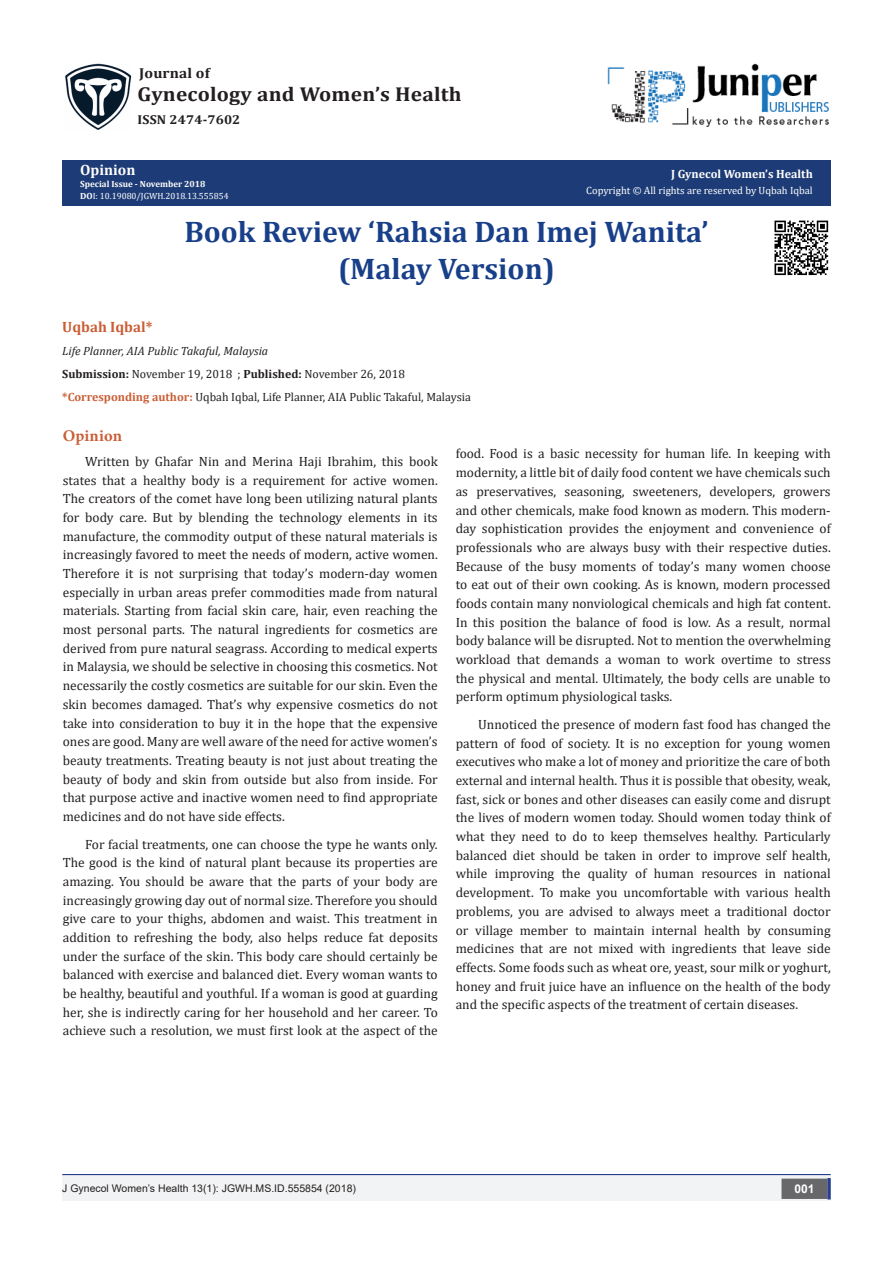
<style>
.page{position:relative;width:893px;height:1263px;background:#fff}
.page>*{position:absolute;margin:0;border:0;box-sizing:border-box;transform-origin:0 0}
.t1{font:700 29.85px/37.3px "Cambria";color:#183f89;text-align:center}
.t2{font:700 20.1px "Cambria";letter-spacing:.01em;color:#231f20;scale:1.06 1}
.t3{font:700 16.5px "Minion Pro";letter-spacing:.01em;color:#ca5f37}
.t4{font:700 15px "Cambria";color:#ca5f37}
.t5{font:700 15px "Cambria";color:#fffefc}
.t6{font:700 14.4px "Cambria";letter-spacing:.01em;color:#231f20;scale:1.06 1}
.t7{font:13.5px/18.8px "Cambria";color:#231f20;text-align:justify}
.t8{font:700 12.9px "Cambria";letter-spacing:.01em;color:#231f20;scale:1.06 1}
.t9{font:12px "Cambria";color:#231f20}
.t10{font:italic 12px "Cambria";color:#231f20}
.t11{font:700 12px "Cambria";color:#fffefc}
.t12{font:700 12px "Arial";color:#fff}
.t13{font:10.5px "Arial";color:#231f20}
.t14{font:10.5px "Cambria";color:#fff}
.t15{font:9px "Cambria";color:#fff}
.t16{font:700 9px "Cambria";color:#fffefc}
.s1{font-weight:700}
.s2{color:#fffefc}
.s3{font-weight:700;color:#ca5f37}
</style>
<div class="page">
<div style="left:62px;top:160px;width:769px;height:45px;background:#1d3c77"></div>
<div style="left:62px;top:1175px;width:441px;height:26px;background:#f2f3f4"></div>
<div style="left:503px;top:1175px;width:328px;height:26px;background:#f2f3f4"></div>
<div style="left:782px;top:1179px;width:45px;height:19px;background:#68676a"></div>
<div style="left:781px;top:1178px;width:46px;height:21px;border:2px solid #68676a"></div>
<svg style="left:827px;top:1178px;width:4px;height:21px"></svg>
<img style="left:65px;top:63px;width:66px;height:67px">
<img style="left:607px;top:63px;width:222px;height:64px">
<hr style="left:62px;top:1174px;width:769px;height:1px;background:#253f8e">
<img style="left:774px;top:220px;width:55px;height:56px">
<p class="t6" style="left:139px;top:63px;width:68px">Journal of</p>
<p class="t2" style="left:138px;top:80px;width:307px">Gynecology and Women’s Health</p>
<p class="t8" style="left:138px;top:110px;width:98px">ISSN 2474-7602</p>
<p class="t5" style="left:80px;top:159px;width:57px">Opinion</p>
<p class="t16" style="left:80px;top:178px;width:127px">Special Issue - November 2018</p>
<p class="t15" style="left:80px;top:191px;width:150px"><span class="s1">DO</span>I: 10.19080/JGWH.2018.13.555854</p>
<p class="t11" style="left:671px;top:166px;width:143px">J Gynecol Women’s Health</p>
<p class="t14" style="left:586px;top:184px;width:228px">Copyright © All rights are reserved by <span class="s2">Uqbah Iqbal</span></p>
<p class="t1" style="left:184px;top:212px;width:525px">Book Review ‘Rahsia Dan Imej Wanita’ (Malay Version)</p>
<p class="t4" style="left:62px;top:316px;width:92px">Uqbah Iqbal*</p>
<p class="t10" style="left:62px;top:342px;width:207px">Life Planner, AIA Public Takaful, Malaysia</p>
<p class="t9" style="left:62px;top:367px;width:344px"><span class="s1">Submission:</span> November 19, 2018 ; <span class="s1">Published:</span> November 26, 2018</p>
<p class="t9" style="left:62px;top:390px;width:410px"><span class="s3">*Corresponding author:</span> Uqbah Iqbal, Life Planner, AIA Public Takaful, Malaysia</p>
<p class="t3" style="left:63px;top:424px;width:61px">Opinion</p>
<p class="t7" style="left:63px;top:452px;width:377px;text-indent:22px">Written by Ghafar Nin and Merina Haji Ibrahim, this book states that a healthy body is a requirement for active women.<br>The creators of the comet have long been utilizing natural plants for body care. But by blending the technology elements in its manufacture, the commodity output of these natural materials is increasingly favored to meet the needs of modern, active women.<br>Therefore it is not surprising that today’s modern-day women especially in urban areas prefer commodities made from natural materials. Starting from facial skin care, hair, even reaching the most personal parts. The natural ingredients for cosmetics are derived from pure natural seagrass. According to medical experts in Malaysia, we should be selective in choosing this cosmetics. Not necessarily the costly cosmetics are suitable for our skin. Even the skin becomes damaged. That’s why expensive cosmetics do not take into consideration to buy it in the hope that the expensive ones are good. Many are well aware of the need for active women’s beauty treatments. Treating beauty is not just about treating the beauty of body and skin from outside but also from inside. For that purpose active and inactive women need to find appropriate medicines and do not have side effects.</p>
<p class="t7" style="left:63px;top:834px;width:377px;text-indent:22px">For facial treatments, one can choose the type he wants only.<br>The good is the kind of natural plant because its properties are amazing. You should be aware that the parts of your body are increasingly growing day out of normal size. Therefore you should give care to your thighs, abdomen and waist. This treatment in addition to refreshing the body, also helps reduce fat deposits under the surface of the skin. This body care should certainly be balanced with exercise and balanced diet. Every woman wants to be healthy, beautiful and youthful. If a woman is good at guarding her, she is indirectly caring for her household and her career. To achieve such a resolution, we must first look at the aspect of the</p>
<p class="t7" style="left:456px;top:444px;width:377px">food. Food is a basic necessity for human life. In keeping with modernity, a little bit of daily food content we have chemicals such as preservatives, seasoning, sweeteners, developers, growers and other chemicals, make food known as modern. This modern&shy;day sophistication provides the enjoyment and convenience of professionals who are always busy with their respective duties.<br>Because of the busy moments of today’s many women choose to eat out of their own cooking. As is known, modern processed foods contain many nonviological chemicals and high fat content.<br>In this position the balance of food is low. As a result, normal body balance will be disrupted. Not to mention the overwhelming workload that demands a woman to work overtime to stress the physical and mental. Ultimately, the body cells are unable to perform optimum physiological tasks.</p>
<p class="t7" style="left:456px;top:715px;width:377px;text-indent:22px">Unnoticed the presence of modern fast food has changed the pattern of food of society. It is no exception for young women executives who make a lot of money and prioritize the care of both external and internal health. Thus it is possible that obesity, weak, fast, sick or bones and other diseases can easily come and disrupt the lives of modern women today. Should women today think of what they need to do to keep themselves healthy. Particularly balanced diet should be taken in order to improve self health, while improving the quality of human resources in national development. To make you uncomfortable with various health problems, you are advised to always meet a traditional doctor or village member to maintain internal health by consuming medicines that are not mixed with ingredients that leave side effects. Some foods such as wheat ore, yeast, sour milk or yoghurt, honey and fruit juice have an influence on the health of the body and the specific aspects of the treatment of certain diseases.</p>
<p class="t13" style="left:62px;top:1181px;width:295px">J Gynecol Women’s Health 13(1): JGWH.MS.ID.555854 (2018)</p>
<p class="t12" style="left:794px;top:1180px;width:22px">001</p>
</div>
